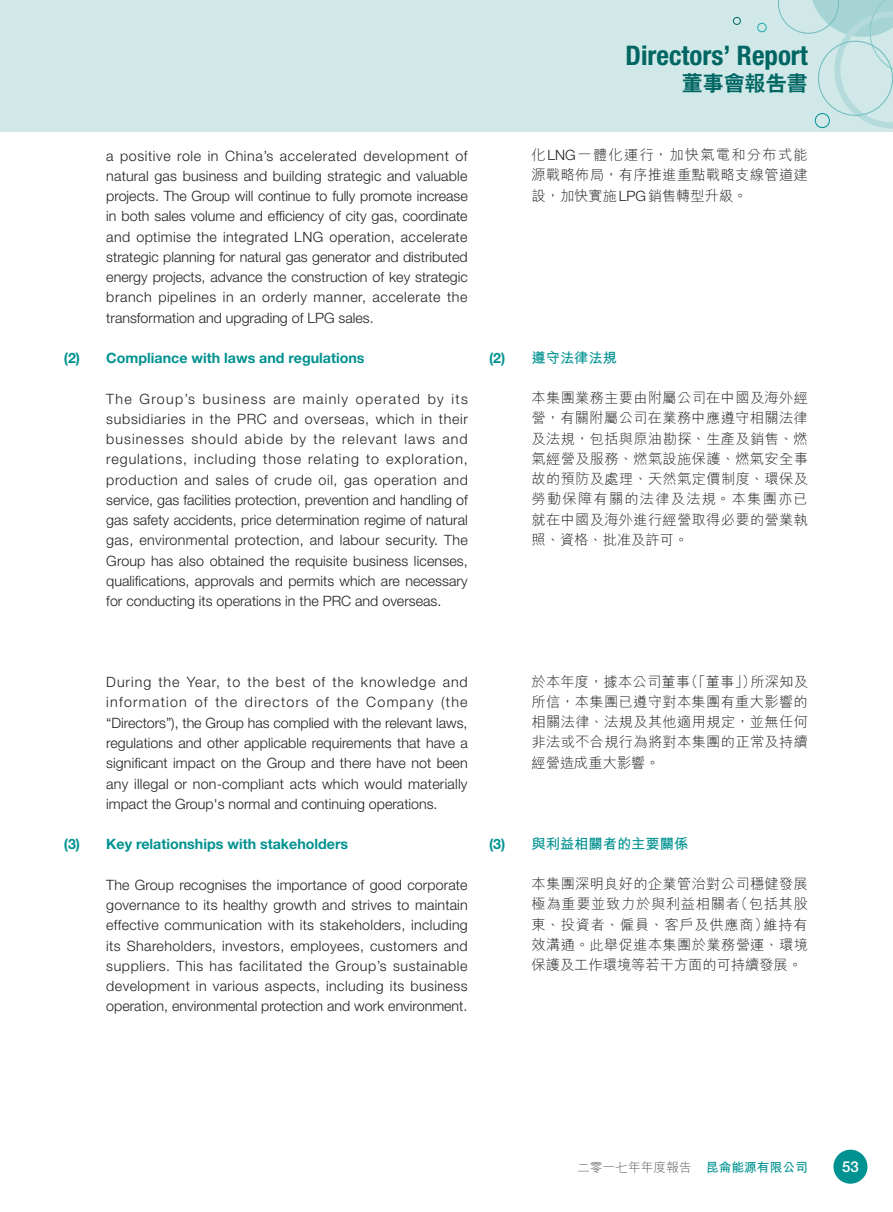
<style>
.page{position:relative;width:893px;height:1212px;background:#fff}
.page>*{position:absolute;margin:0;border:0;box-sizing:border-box;transform-origin:0 0}
.Heading_E{font:700 condensed 27px "Helvetica Neue LT Std";color:#006663}
.Heading_C{font:800 21px "C Hei 2 HK";color:#006663}
.t1{font:500 15px "Helvetica Neue LT Std";color:#fff}
.body_e{font:300 14.25px/20.2px "Helvetica Neue LT Std";color:#231f20;text-align:justify}
.body_c{font:300 14.25px/20.2px "M Hei HK";letter-spacing:.025em;color:#231f20;text-align:justify}
.Subhead_2_e{font:700 14.25px "Helvetica Neue LT Std";color:#009290}
.Subhead_2_c{font:700 14.25px "Helvetica Neue LT Std";color:#009290}
.Subhead_2_c-2{font:700 14.25px "M Hei HK";color:#009290}
.t2{font:300 12.75px "M Hei HK";color:#57585a}
.s1{font-family:"Helvetica Neue LT Std"}
.s2{font-weight:700;color:#009290}
</style>
<div class="page">
<div style="left:0;top:0;width:893px;height:132px;background:#d0e8e8"></div>
<div style="left:757px;top:23px;width:9px;height:9px;border:1px solid #1caaaa;border-radius:50%"></div>
<div style="left:733px;top:17px;width:7px;height:8px;border:1px solid #006663;border-radius:50%"></div>
<svg style="left:778px;top:0;width:115px;height:128px"></svg>
<div style="left:833px;top:1150px;width:34px;height:34px;background:#009290;border-radius:50%"></div>
<p class="body_e" style="left:106px;top:145px;width:363px">a positive role in China’s accelerated development of natural gas business and building strategic and valuable projects. The Group will continue to fully promote increase in both sales volume and efficiency of city gas, coordinate and optimise the integrated LNG operation, accelerate strategic planning for natural gas generator and distributed energy projects, advance the construction of key strategic branch pipelines in an orderly manner, accelerate the transformation and upgrading of LPG sales.</p>
<p class="Subhead_2_e" style="left:64px;top:349px;width:302px">(2) Compliance with laws and regulations</p>
<p class="body_e" style="left:106px;top:388px;width:363px">The Group’s business are mainly operated by its subsidiaries in the PRC and overseas, which in their businesses should abide by the relevant laws and regulations, including those relating to exploration, production and sales of crude oil, gas operation and service, gas facilities protection, prevention and handling of gas safety accidents, price determination regime of natural gas, environmental protection, and labour security. The Group has also obtained the requisite business licenses, qualifications, approvals and permits which are necessary for conducting its operations in the PRC and overseas.</p>
<p class="Heading_E" style="left:626px;top:39px;width:184px">Directors’ Report</p>
<p class="Heading_C" style="left:682px;top:73px;width:127px">董事會報告書</p>
<p class="body_c" style="left:531px;top:144px;width:278px">化<span class="s1">LNG</span>一體化運行，加快氣電和分布式能源戰略佈局，有序推進重點戰略支線管道建設，加快實施<span class="s1">LPG</span>銷售轉型升級。</p>
<p class="Subhead_2_c-2" style="left:489px;top:347px;width:130px"><span class="s1">(2)</span> 遵守法律法規</p>
<p class="body_c" style="left:531px;top:387px;width:278px">本集團業務主要由附屬公司在中國及海外經營，有關附屬公司在業務中應遵守相關法律及法規，包括與原油勘探、生產及銷售、燃氣經營及服務、燃氣設施保護、燃氣安全事故的預防及處理、天然氣定價制度、環保及勞動保障有關的法律及法規。本集團亦已就在中國及海外進行經營取得必要的營業執照、資格、批准及許可。</p>
<p class="body_e" style="left:106px;top:672px;width:363px">During the Year, to the best of the knowledge and information of the directors of the Company (the “Directors”), the Group has complied with the relevant laws, regulations and other applicable requirements that have a significant impact on the Group and there have not been any illegal or non-compliant acts which would materially impact the Group's normal and continuing operations.</p>
<p class="Subhead_2_c" style="left:64px;top:835px;width:286px">(3) Key relationships with stakeholders</p>
<p class="body_e" style="left:106px;top:874px;width:363px">The Group recognises the importance of good corporate governance to its healthy growth and strives to maintain effective communication with its stakeholders, including its Shareholders, investors, employees, customers and suppliers. This has facilitated the Group’s sustainable development in various aspects, including its business operation, environmental protection and work environment.</p>
<p class="body_c" style="left:531px;top:671px;width:278px">於本年度，據本公司董事（「董事」）所深知及所信，本集團已遵守對本集團有重大影響的相關法律、法規及其他適用規定，並無任何非法或不合規行為將對本集團的正常及持續經營造成重大影響。</p>
<p class="Subhead_2_c-2" style="left:489px;top:833px;width:201px"><span class="s1">(3)</span> 與利益相關者的主要關係</p>
<p class="body_c" style="left:531px;top:873px;width:278px">本集團深明良好的企業管治對公司穩健發展極為重要並致力於與利益相關者（包括其股東、投資者、僱員、客戶及供應商）維持有效溝通。此舉促進本集團於業務營運、環境保護及工作環境等若干方面的可持續發展。</p>
<p class="t2" style="left:577px;top:1160px;width:232px">二零一七年年度報告 <span class="s2">昆侖能源有限公司</span></p>
<p class="t1" style="left:842px;top:1157px;width:18px">53</p>
</div>
